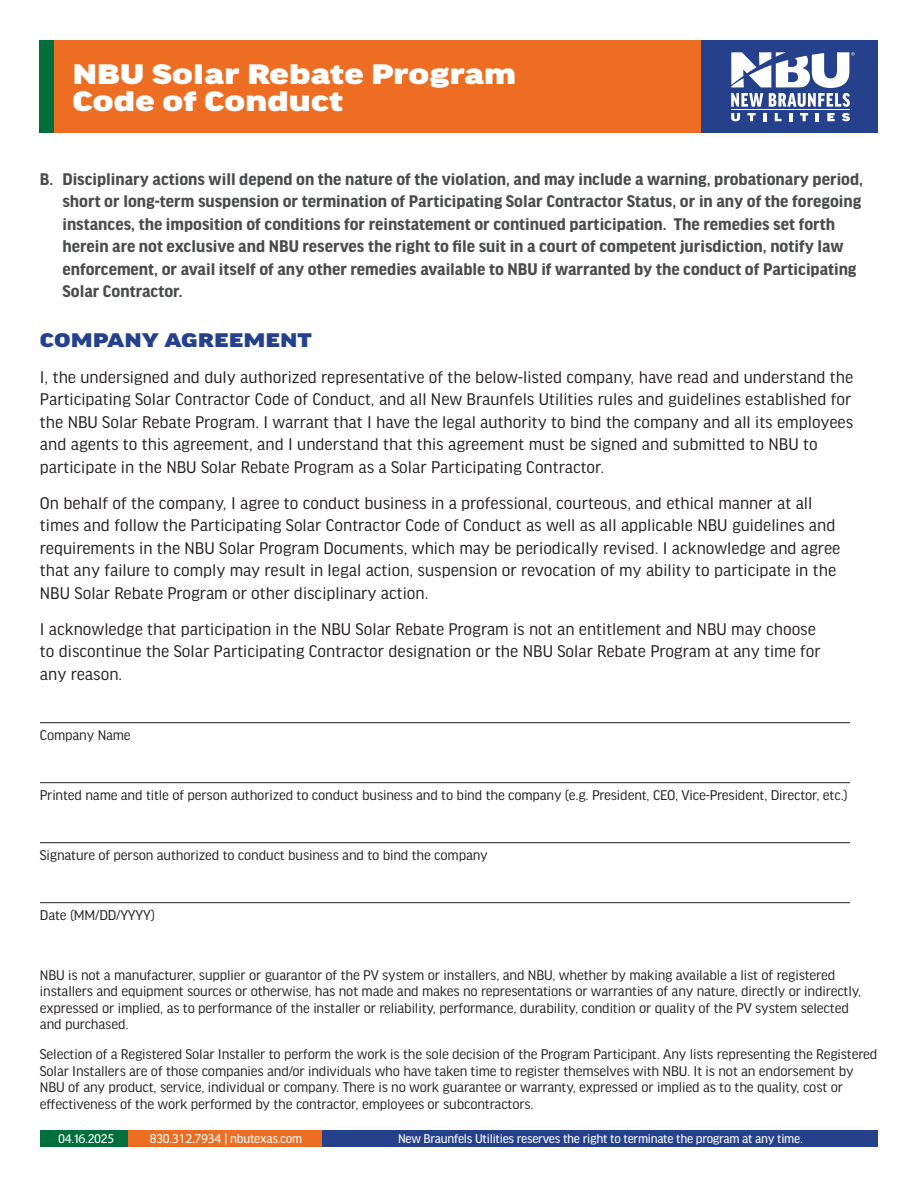
<style>
.page{position:relative;width:918px;height:1188px;background:#fff}
.page>*{position:absolute;margin:0;border:0;box-sizing:border-box;transform-origin:0 0}
.t1{font:900 30px/27px "Good Headline Pro Extd";letter-spacing:-.01em;color:#fff}
.t2{font:900 21px "Good Headline Pro Extd";color:#25418c}
.t3{font:18px/22.5px "Good Headline Pro";color:#231f20}
.t4{font:700 18px/22.5px "Good Headline Pro";color:#4b4c4d}
.t5{font:15px/16.5px "Good Headline Pro";letter-spacing:-.01em;color:#231f20}
.t6{font:13.5px "Good Headline Pro News";letter-spacing:-.02em;color:#fff}
.s1{font-family:"Myriad Pro"}
</style>
<div class="page">
<div style="left:40px;top:1131px;width:89px;height:16px;background:#006f3c"></div>
<div style="left:129px;top:1131px;width:194px;height:16px;background:#ed6e23"></div>
<div style="left:323px;top:1131px;width:555px;height:16px;background:#25418c"></div>
<div style="left:701px;top:40px;width:177px;height:93px;background:#25418c"></div>
<div style="left:54px;top:40px;width:647px;height:93px;background:#ed6e23"></div>
<div style="left:40px;top:40px;width:14px;height:93px;background:#006f3c"></div>
<svg style="left:731px;top:113px;width:9px;height:8px"></svg>
<svg style="left:747px;top:113px;width:9px;height:8px"></svg>
<svg style="left:763px;top:113px;width:3px;height:8px"></svg>
<svg style="left:775px;top:113px;width:6px;height:8px"></svg>
<svg style="left:789px;top:113px;width:3px;height:8px"></svg>
<svg style="left:800px;top:113px;width:8px;height:8px"></svg>
<svg style="left:816px;top:113px;width:3px;height:8px"></svg>
<svg style="left:827px;top:113px;width:8px;height:8px"></svg>
<svg style="left:842px;top:113px;width:8px;height:8px"></svg>
<hr style="left:731px;top:109px;width:119px;height:1px;background:#fff">
<svg style="left:731px;top:52px;width:124px;height:55px"></svg>
<hr style="left:40px;top:722px;width:810px;height:1px;background:#231f20">
<hr style="left:40px;top:782px;width:810px;height:1px;background:#231f20">
<hr style="left:40px;top:842px;width:810px;height:1px;background:#231f20">
<hr style="left:40px;top:902px;width:810px;height:1px;background:#231f20">
<h1 class="t1" style="left:72px;top:61px;width:445px">NBU Solar Rebate Program<br>Code of Conduct</h1>
<p class="t4" style="left:62px;top:168px;width:802px;text-indent:-22px">B. Disciplinary actions will depend on the nature of the violation, and may include a warning, probationary period, short or long-term suspension or termination of Participating Solar Contractor Status, or in any of the foregoing instances, the imposition of conditions for reinstatement or continued participation. The remedies set forth herein are not exclusive and NBU reserves the right to file suit in a court of competent jurisdiction, notify law enforcement, or avail itself of any other remedies available to NBU if warranted by the conduct of Participating Solar Contractor.</p>
<p class="t2" style="left:40px;top:329px;width:273px">COMPANY AGREEMENT</p>
<p class="t3" style="left:40px;top:366px;width:815px">I, the undersigned and duly authorized representative of the below-listed company, have read and understand the Participating Solar Contractor Code of Conduct, and all New Braunfels Utilities rules and guidelines established for the NBU Solar Rebate Program. I warrant that I have the legal authority to bind the company and all its employees and agents to this agreement, and I understand that this agreement must be signed and submitted to NBU to participate in the NBU Solar Rebate Program as a Solar Participating Contractor.</p>
<p class="t3" style="left:40px;top:492px;width:802px">On behalf of the company, I agree to conduct business in a professional, courteous, and ethical manner at all times and follow the Participating Solar Contractor Code of Conduct as well as all applicable NBU guidelines and requirements in the NBU Solar Program Documents, which may be periodically revised. I acknowledge and agree that any failure to comply may result in legal action, suspension or revocation of my ability to participate in the NBU Solar Rebate Program or other disciplinary action.</p>
<p class="t3" style="left:40px;top:618px;width:782px">I acknowledge that participation in the NBU Solar Rebate Program is not an entitlement and NBU may choose to discontinue the Solar Participating Contractor designation or the NBU Solar Rebate Program at any time for any reason.</p>
<p class="t5" style="left:40px;top:727px;width:92px">Company Name</p>
<p class="t5" style="left:40px;top:787px;width:809px">Printed name and title of person authorized to conduct business and to bind the company (e.g. President, CEO, Vice-President, Director, etc.)</p>
<p class="t5" style="left:40px;top:847px;width:449px">Signature of person authorized to conduct business and to bind the company</p>
<p class="t5" style="left:40px;top:907px;width:117px">Date (MM/DD/YYYY)</p>
<p class="t5" style="left:40px;top:967px;width:823px">NBU is not a manufacturer, supplier or guarantor of the PV system or installers, and NBU, whether by making available a list of registered installers and equipment sources or otherwise, has not made and makes no representations or warranties of any nature, directly or indirectly, expressed or implied, as to performance of the installer or reliability, performance, durability, condition or quality of the PV system selected and purchased.</p>
<p class="t5" style="left:40px;top:1046px;width:839px">Selection of a Registered Solar Installer to perform the work is the sole decision of the Program Participant. Any lists representing the Registered Solar Installers are of those companies and/or individuals who have taken time to register themselves with NBU. It is not an endorsement by NBU of any product, service, individual or company. There is no work guarantee or warranty, expressed or implied as to the quality, cost or effectiveness of the work performed by the contractor, employees or subcontractors.</p>
<p class="t6" style="left:58px;top:1132px;width:58px">0<span class="s1">4</span>.1<span class="s1">6</span>.202<span class="s1">5</span></p>
<p class="t6" style="left:150px;top:1132px;width:154px">830.<span class="s1">312.7934</span> | nbutexas.com</p>
<p class="t6" style="left:398px;top:1132px;width:406px">New Braunfels Utilities reserves the right to terminate the program at any time.</p>
</div>
